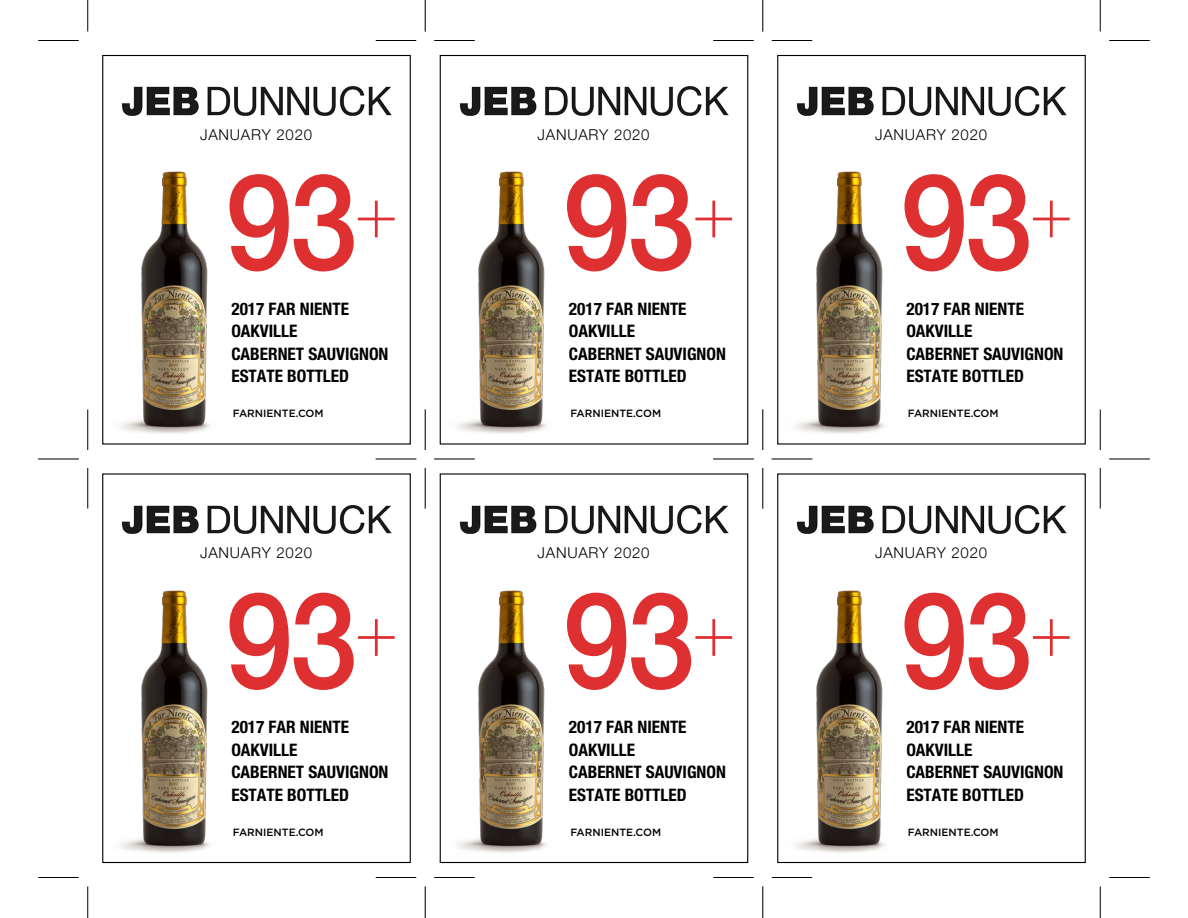
<style>
.page{position:relative;width:1188px;height:918px;background:#fff}
.page>*{position:absolute;margin:0;border:0;box-sizing:border-box;transform-origin:0 0}
.t1{font:500 133.65px "Helvetica Neue LT Std";letter-spacing:-.025em;color:#de3030;scale:.91 1}
.t2{font:700 condensed 17.25px/22.5px "Helvetica Neue LT Std";color:#000}
.t3{font:300 15px "Helvetica Neue LT Std";letter-spacing:.05em;color:#000}
.t4{font:500 10.5px "Gotham";color:#000}
</style>
<div class="page">
<img style="left:120px;top:171px;width:90px;height:263px">
<div style="left:102px;top:55px;width:309px;height:390px;border:1px solid #000"></div>
<img style="left:122px;top:86px;width:269px;height:29px">
<hr style="left:38px;top:40px;width:41px;height:1px;background:#000">
<hr style="left:434px;top:40px;width:41px;height:1px;background:#000">
<hr style="left:87px;top:0;width:1px;height:32px;background:#000">
<hr style="left:87px;top:468px;width:1px;height:40px;background:#000">
<img style="left:457px;top:171px;width:90px;height:263px">
<div style="left:440px;top:55px;width:308px;height:390px;border:1px solid #000"></div>
<img style="left:459px;top:86px;width:270px;height:29px">
<hr style="left:376px;top:40px;width:40px;height:1px;background:#000">
<hr style="left:772px;top:40px;width:40px;height:1px;background:#000">
<hr style="left:425px;top:0;width:1px;height:32px;background:#000">
<hr style="left:425px;top:468px;width:1px;height:40px;background:#000">
<img style="left:795px;top:171px;width:90px;height:263px">
<div style="left:777px;top:55px;width:309px;height:390px;border:1px solid #000"></div>
<img style="left:797px;top:86px;width:269px;height:29px">
<hr style="left:713px;top:40px;width:41px;height:1px;background:#000">
<hr style="left:1109px;top:40px;width:41px;height:1px;background:#000">
<hr style="left:762px;top:0;width:1px;height:32px;background:#000">
<hr style="left:762px;top:468px;width:1px;height:40px;background:#000">
<hr style="left:1100px;top:0;width:1px;height:32px;background:#000">
<hr style="left:1100px;top:468px;width:1px;height:40px;background:#000">
<img style="left:120px;top:590px;width:90px;height:263px">
<div style="left:102px;top:473px;width:309px;height:390px;border:1px solid #000"></div>
<img style="left:122px;top:505px;width:269px;height:29px">
<hr style="left:38px;top:459px;width:41px;height:1px;background:#000">
<hr style="left:434px;top:459px;width:41px;height:1px;background:#000">
<hr style="left:38px;top:877px;width:41px;height:1px;background:#000">
<hr style="left:434px;top:877px;width:41px;height:1px;background:#000">
<hr style="left:87px;top:410px;width:1px;height:40px;background:#000">
<hr style="left:87px;top:886px;width:1px;height:32px;background:#000">
<img style="left:457px;top:590px;width:90px;height:263px">
<div style="left:440px;top:473px;width:308px;height:390px;border:1px solid #000"></div>
<img style="left:459px;top:505px;width:270px;height:29px">
<hr style="left:376px;top:459px;width:40px;height:1px;background:#000">
<hr style="left:772px;top:459px;width:40px;height:1px;background:#000">
<hr style="left:376px;top:877px;width:40px;height:1px;background:#000">
<hr style="left:772px;top:877px;width:40px;height:1px;background:#000">
<hr style="left:425px;top:410px;width:1px;height:40px;background:#000">
<hr style="left:425px;top:886px;width:1px;height:32px;background:#000">
<img style="left:795px;top:590px;width:90px;height:263px">
<div style="left:777px;top:473px;width:309px;height:390px;border:1px solid #000"></div>
<img style="left:797px;top:505px;width:269px;height:29px">
<hr style="left:713px;top:459px;width:41px;height:1px;background:#000">
<hr style="left:1109px;top:459px;width:41px;height:1px;background:#000">
<hr style="left:713px;top:877px;width:41px;height:1px;background:#000">
<hr style="left:1109px;top:877px;width:41px;height:1px;background:#000">
<hr style="left:762px;top:410px;width:1px;height:40px;background:#000">
<hr style="left:762px;top:886px;width:1px;height:32px;background:#000">
<hr style="left:1100px;top:410px;width:1px;height:40px;background:#000">
<hr style="left:1100px;top:886px;width:1px;height:32px;background:#000">
<p class="t3" style="left:200px;top:125px;width:113px">JANUARY 2020</p>
<h1 class="t1" style="left:225px;top:142px;width:191px">93<sup>+</sup></h1>
<p class="t2" style="left:231px;top:297px;width:159px">2017 FAR NIENTE<br>OAKVILLE<br>CABERNET SAUVIGNON<br>ESTATE BOTTLED</p>
<p class="t4" style="left:233px;top:407px;width:92px">FARNIENTE.COM</p>
<p class="t3" style="left:200px;top:544px;width:113px">JANUARY 2020</p>
<h1 class="t1" style="left:225px;top:561px;width:191px">93<sup>+</sup></h1>
<p class="t2" style="left:231px;top:716px;width:159px">2017 FAR NIENTE<br>OAKVILLE<br>CABERNET SAUVIGNON<br>ESTATE BOTTLED</p>
<p class="t4" style="left:233px;top:825px;width:92px">FARNIENTE.COM</p>
<p class="t3" style="left:538px;top:125px;width:113px">JANUARY 2020</p>
<h1 class="t1" style="left:563px;top:142px;width:191px">93<sup>+</sup></h1>
<p class="t2" style="left:569px;top:297px;width:159px">2017 FAR NIENTE<br>OAKVILLE<br>CABERNET SAUVIGNON<br>ESTATE BOTTLED</p>
<p class="t4" style="left:570px;top:407px;width:92px">FARNIENTE.COM</p>
<p class="t3" style="left:538px;top:544px;width:113px">JANUARY 2020</p>
<h1 class="t1" style="left:563px;top:561px;width:191px">93<sup>+</sup></h1>
<p class="t2" style="left:569px;top:716px;width:159px">2017 FAR NIENTE<br>OAKVILLE<br>CABERNET SAUVIGNON<br>ESTATE BOTTLED</p>
<p class="t4" style="left:570px;top:825px;width:92px">FARNIENTE.COM</p>
<p class="t3" style="left:875px;top:125px;width:113px">JANUARY 2020</p>
<h1 class="t1" style="left:900px;top:142px;width:191px">93<sup>+</sup></h1>
<p class="t2" style="left:906px;top:297px;width:159px">2017 FAR NIENTE<br>OAKVILLE<br>CABERNET SAUVIGNON<br>ESTATE BOTTLED</p>
<p class="t4" style="left:908px;top:407px;width:92px">FARNIENTE.COM</p>
<p class="t3" style="left:875px;top:544px;width:113px">JANUARY 2020</p>
<h1 class="t1" style="left:900px;top:561px;width:191px">93<sup>+</sup></h1>
<p class="t2" style="left:906px;top:716px;width:159px">2017 FAR NIENTE<br>OAKVILLE<br>CABERNET SAUVIGNON<br>ESTATE BOTTLED</p>
<p class="t4" style="left:908px;top:825px;width:92px">FARNIENTE.COM</p>
</div>
